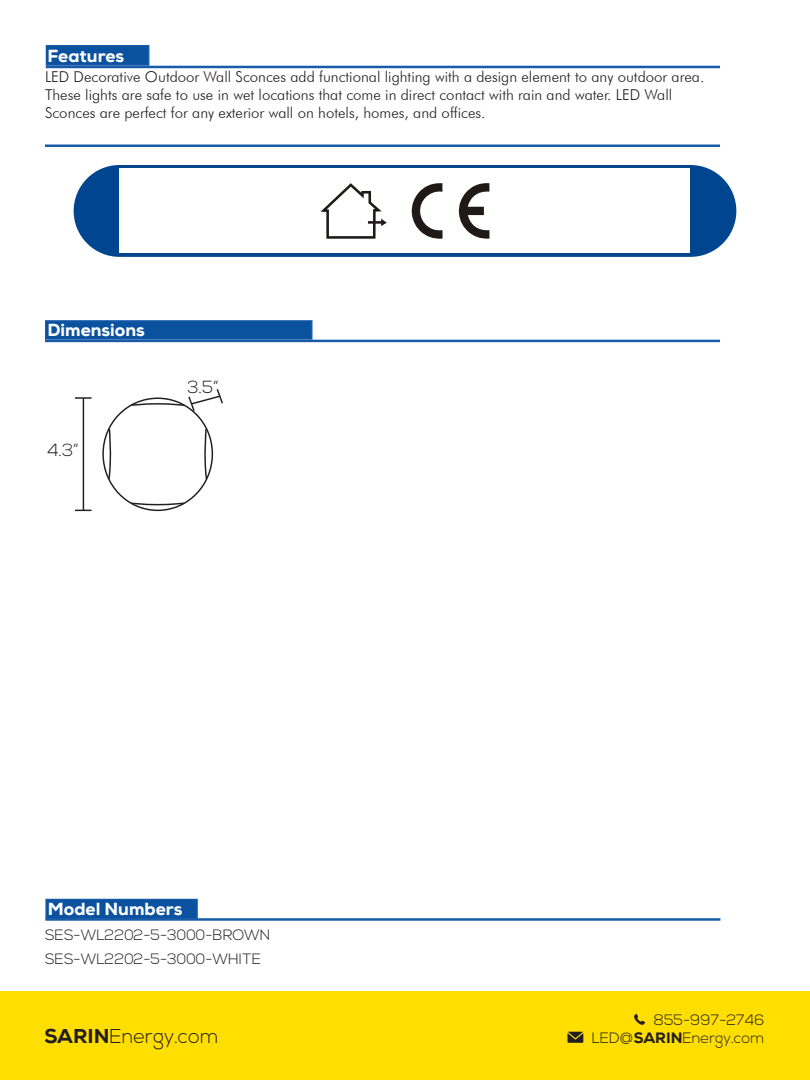
<style>
.page{position:relative;width:810px;height:1080px;background:#fff}
.page>*{position:absolute;margin:0;border:0;box-sizing:border-box;transform-origin:0 0}
.t1{font:300 20px "Nexa";color:#231f20}
.t2{font:800 17.5px "Nexa";color:#fff}
.t3{font:300 17.5px "Nexa";color:#231f20}
.Paragraph_Style_1{font:300 15px/18px "Futura BT";color:#231f20}
.FEATURES{font:300 15px/18px "Nexa";color:#231f20;text-align:right}
.t4{font:11.88px "Arial";color:#231f20}
.s1{font-weight:800}
</style>
<div class="page">
<div style="left:0;top:991px;width:810px;height:89px;background:#ffde00"></div>
<div style="left:74px;top:165px;width:662px;height:92px;background:#00458f;border-radius:46px"></div>
<div style="left:120px;top:169px;width:570px;height:84px;background:#fff"></div>
<svg style="left:568px;top:1032px;width:15px;height:11px"></svg>
<svg style="left:634px;top:1014px;width:11px;height:11px"></svg>
<div style="left:46px;top:45px;width:103px;height:21px;background:#0a529f;border:1px solid #185ca9"></div>
<hr style="left:45px;top:144px;width:675px;height:3px;background:#185ca9">
<hr style="left:46px;top:66px;width:674px;height:2px;background:#185ca9">
<div style="left:45px;top:320px;width:267px;height:20px;background:#0a529f;border:1px solid #185ca9"></div>
<hr style="left:45px;top:340px;width:675px;height:2px;background:#185ca9">
<div style="left:45px;top:899px;width:153px;height:20px;background:#0a529f;border:1px solid #185ca9"></div>
<hr style="left:45px;top:918px;width:675px;height:3px;background:#185ca9">
<svg style="left:411px;top:183px;width:32px;height:56px"></svg>
<svg style="left:458px;top:183px;width:31px;height:56px"></svg>
<svg style="left:321px;top:183px;width:66px;height:56px"></svg>
<svg style="left:130px;top:502px;width:56px;height:4px"></svg>
<hr style="left:83px;top:398px;width:1px;height:112px;background:#231f20">
<svg style="left:75px;top:397px;width:17px;height:2px"></svg>
<svg style="left:75px;top:510px;width:17px;height:1px"></svg>
<svg style="left:204px;top:428px;width:4px;height:53px"></svg>
<svg style="left:107px;top:428px;width:5px;height:53px"></svg>
<svg style="left:130px;top:389px;width:93px;height:24px"></svg>
<p class="t2" style="left:48px;top:44px;width:78px">Features</p>
<p class="Paragraph_Style_1" style="left:45px;top:68px;width:661px">LED Decorative Outdoor Wall Sconces add functional lighting with a design element to any outdoor area.<br>These lights are safe to use in wet locations that come in direct contact with rain and water. LED Wall<br>Sconces are perfect for any exterior wall on hotels, homes, and offices.</p>
<p class="t2" style="left:48px;top:319px;width:99px">Dimensions</p>
<p class="t4" style="left:61px;top:469px;width:30px;rotate:-90deg">11cm</p>
<p class="t3" style="left:48px;top:440px;width:33px">4.3”</p>
<p class="t3" style="left:188px;top:376px;width:33px">3.5”</p>
<p class="t2" style="left:48px;top:898px;width:136px">Model Numbers</p>
<p class="FEATURES" style="left:45px;top:926px;width:227px">SES-WL2202-5-3000-BROWN</p>
<p class="FEATURES" style="left:45px;top:950px;width:217px">SES-WL2202-5-3000-WHITE</p>
<h1 class="t1" style="left:44px;top:1025px;width:176px"><span class="s1">SARIN</span>Energy.com</h1>
<p class="FEATURES" style="left:592px;top:1011px;width:174px">855-997-2746<br>LED@<span class="s1">SARIN</span>Energy.com</p>
</div>
